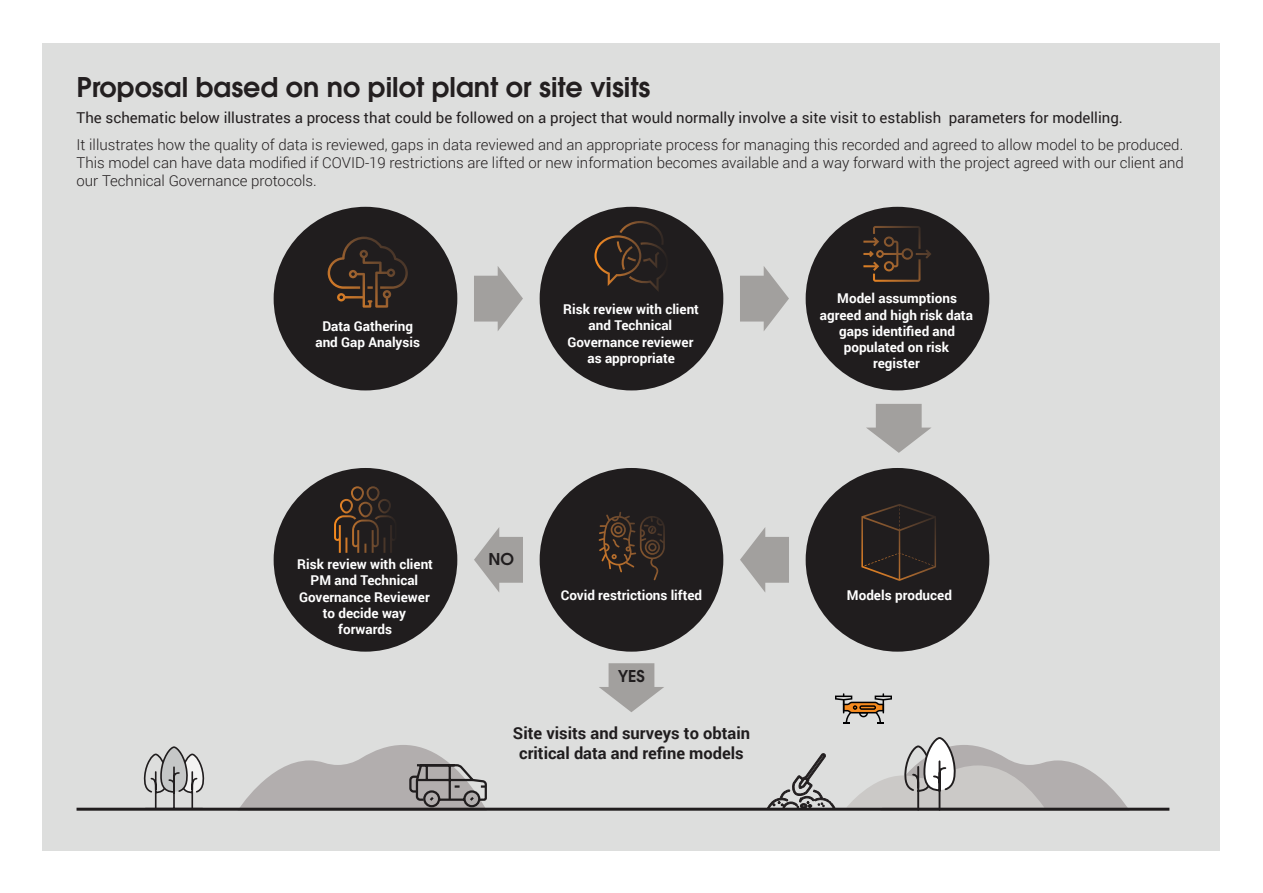
<style>
.page{position:relative;width:1263px;height:893px;background:#fff}
.page>*{position:absolute;margin:0;border:0;box-sizing:border-box;transform-origin:0 0}
.t1{font:600 27px "ITC Avant Garde Pro";color:#231f20}
.t2{font:700 16.5px/19.8px "Roboto";color:#201d1e;text-align:center}
.t3{font:600 16.2px "ITC Avant Garde Pro";color:#201d1e}
.t4{font:300 15px/18px "Roboto";color:#231f20;text-align:justify}
.t5{font:15px "Roboto";color:#231f20}
.t6{font:700 13.5px/16.2px "Roboto";color:#fff;text-align:center}
</style>
<div class="page">
<div style="left:43px;top:43px;width:1177px;height:807px;background:#dddedd"></div>
<svg style="left:767px;top:753px;width:68px;height:55px"></svg>
<hr style="left:77px;top:808px;width:1092px;height:3px;background:#201d1e">
<svg style="left:846px;top:737px;width:284px;height:74px"></svg>
<svg style="left:238px;top:745px;width:250px;height:66px"></svg>
<svg style="left:835px;top:693px;width:57px;height:31px"></svg>
<svg style="left:144px;top:746px;width:60px;height:62px"></svg>
<div style="left:274px;top:207px;width:183px;height:183px;background:#201d1e;border-radius:50%"></div>
<div style="left:274px;top:468px;width:183px;height:184px;background:#201d1e;border-radius:50%"></div>
<div style="left:540px;top:207px;width:183px;height:183px;background:#201d1e;border-radius:50%"></div>
<div style="left:540px;top:468px;width:183px;height:184px;background:#201d1e;border-radius:50%"></div>
<div style="left:806px;top:207px;width:183px;height:183px;background:#201d1e;border-radius:50%"></div>
<div style="left:806px;top:468px;width:183px;height:184px;background:#201d1e;border-radius:50%"></div>
<svg style="left:328px;top:237px;width:80px;height:71px"></svg>
<svg style="left:474px;top:266px;width:49px;height:65px"></svg>
<svg style="left:474px;top:527px;width:49px;height:65px"></svg>
<svg style="left:599px;top:663px;width:65px;height:49px"></svg>
<svg style="left:740px;top:266px;width:49px;height:65px"></svg>
<svg style="left:740px;top:527px;width:49px;height:65px"></svg>
<svg style="left:866px;top:404px;width:65px;height:49px"></svg>
<svg style="left:594px;top:221px;width:72px;height:71px"></svg>
<svg style="left:863px;top:226px;width:68px;height:56px"></svg>
<svg style="left:861px;top:504px;width:75px;height:77px"></svg>
<svg style="left:334px;top:486px;width:60px;height:67px"></svg>
<svg style="left:599px;top:512px;width:37px;height:60px"></svg>
<h1 class="t1" style="left:77px;top:69px;width:575px">Proposal based on no pilot plant or site visits</h1>
<p class="t5" style="left:77px;top:107px;width:1048px">The schematic below illustrates a process that could be followed on a project that would normally involve a site visit to establish parameters for modelling.</p>
<p class="t4" style="left:77px;top:135px;width:1109px">It illustrates how the quality of data is reviewed, gaps in data reviewed and an appropriate process for managing this recorded and agreed to allow model to be produced.<br>This model can have data modified if COVID-19 restrictions are lifted or new information becomes available and a way forward with the project agreed with our client and our Technical Governance protocols.</p>
<p class="t6" style="left:315px;top:318px;width:106px">Data Gathering and Gap Analysis</p>
<p class="t6" style="left:563px;top:301px;width:137px">Risk review with client and Technical<br>Governance reviewer as appropriate</p>
<p class="t6" style="left:820px;top:290px;width:154px">Model assumptions agreed and high risk data gaps identified and populated on risk register</p>
<p class="t6" style="left:297px;top:556px;width:137px">Risk review with client<br>PM and Technical<br>Governance Reviewer to decide way forwards</p>
<p class="t3" style="left:489px;top:548px;width:27px">NO</p>
<p class="t6" style="left:561px;top:586px;width:143px">Covid restrictions lifted</p>
<p class="t6" style="left:847px;top:586px;width:107px">Models produced</p>
<p class="t3" style="left:618px;top:666px;width:28px">YES</p>
<p class="t2" style="left:513px;top:723px;width:239px">Site visits and surveys to obtain critical data and refine models</p>
</div>
